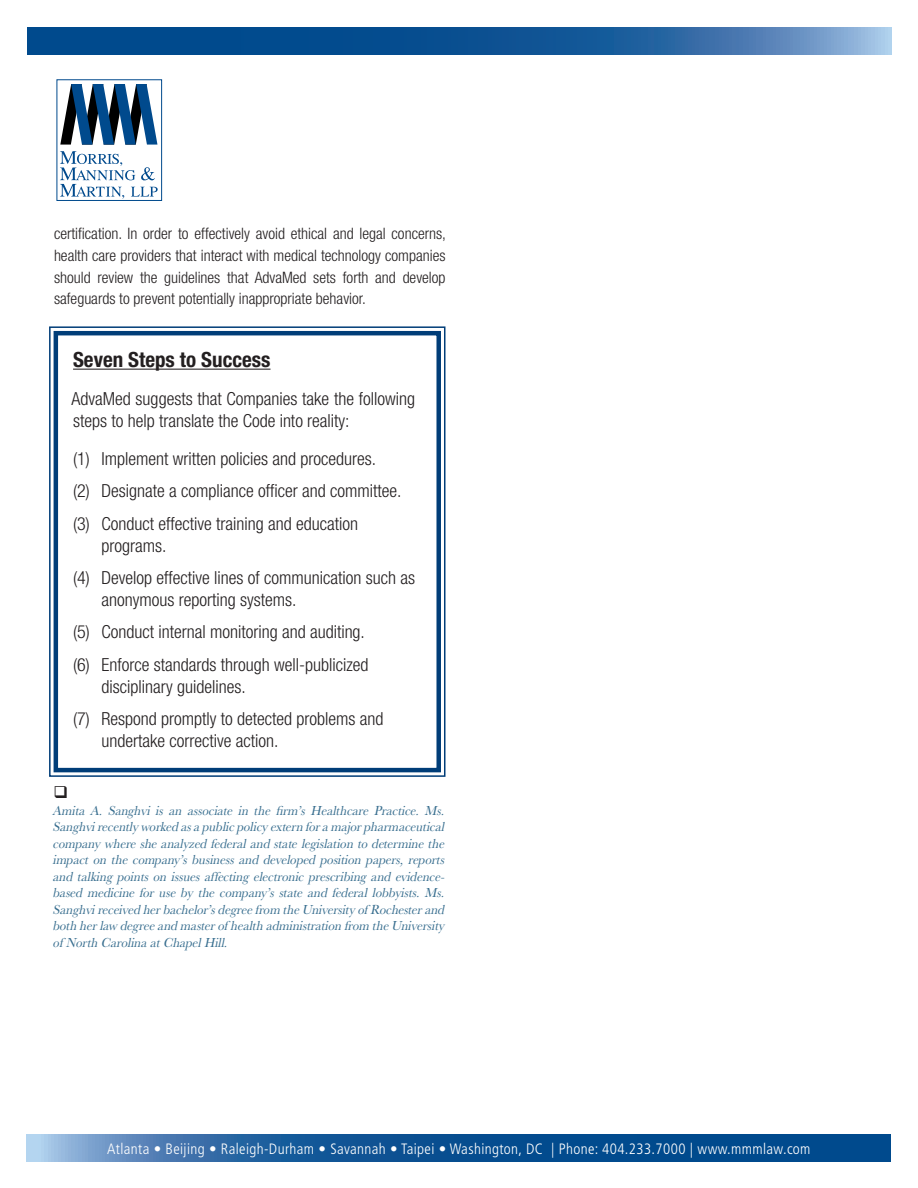
<style>
.page{position:relative;width:918px;height:1188px;background:#fff}
.page>*{position:absolute;margin:0;border:0;box-sizing:border-box;transform-origin:0 0}
.t1{font:700 condensed 21px "Helvetica Neue LT";color:#231f20}
.t2{font:300 condensed 18px/21.8px "Helvetica Neue LT";color:#231f20}
.t3{font:300 condensed 15.75px/21.8px "Helvetica Neue LT";color:#231f20;text-align:justify}
.t4{font:300 condensed 15px "Frutiger";letter-spacing:.025em;color:#fff}
.t5{font:13.5px/16.5px "URW Basker T Regu Narr Obli";color:#386e8f;text-align:justify}
</style>
<div class="page">
<svg style="left:27px;top:1135px;width:864px;height:27px;background:#1e5e9c"></svg>
<svg style="left:27px;top:28px;width:864px;height:27px;background:#1f5f9d"></svg>
<div style="left:57px;top:79px;width:105px;height:122px;border:1px solid #004a8d"></div>
<svg style="left:60px;top:84px;width:97px;height:61px"></svg>
<svg style="left:60px;top:151px;width:98px;height:48px"></svg>
<svg style="left:49px;top:326px;width:397px;height:451px"></svg>
<div style="left:54px;top:331px;width:387px;height:441px;border:4px solid #003d78"></div>
<hr style="left:73px;top:369px;width:198px;height:1px;background:#231f20">
<p class="t3" style="left:54px;top:222px;width:394px">certification. In order to effectively avoid ethical and legal concerns, health care providers that interact with medical technology companies should review the guidelines that AdvaMed sets forth and develop safeguards to prevent potentially inappropriate behavior.</p>
<p class="t1" style="left:73px;top:347px;width:199px">Seven Steps to Success</p>
<p class="t2" style="left:72px;top:388px;width:345px">AdvaMed suggests that Companies take the following steps to help translate the Code into reality:</p>
<p class="t2" style="left:73px;top:447px;width:304px">(1) Implement written policies and procedures.</p>
<p class="t2" style="left:73px;top:480px;width:330px">(2) Designate a compliance officer and committee.</p>
<p class="t2" style="left:102px;top:512px;width:258px;text-indent:-29px">(3) Conduct effective training and education programs.</p>
<p class="t2" style="left:102px;top:567px;width:315px;text-indent:-29px">(4) Develop effective lines of communication such as anonymous reporting systems.</p>
<p class="t2" style="left:73px;top:621px;width:293px">(5) Conduct internal monitoring and auditing.</p>
<p class="t2" style="left:102px;top:654px;width:268px;text-indent:-29px">(6) Enforce standards through well-publicized disciplinary guidelines.</p>
<p class="t2" style="left:102px;top:708px;width:283px;text-indent:-29px">(7) Respond promptly to detected problems and undertake corrective action.</p>
<p class="t5" style="left:54px;top:802px;width:393px">Amita A. Sanghvi is an associate in the firm’s Healthcare Practice. Ms.<br>Sanghvi recently worked as a public policy extern for a major pharmaceutical company where she analyzed federal and state legislation to determine the impact on the company’s business and developed position papers, reports and talking points on issues affecting electronic prescribing and evidence&shy;based medicine for use by the company’s state and federal lobbyists. Ms.<br>Sanghvi received her bachelor’s degree from the University of Rochester and both her law degree and master of health administration from the University of North Carolina at Chapel Hill.</p>
<p class="t4" style="left:107px;top:1140px;width:705px">Atlanta • Beijing • Raleigh-Durham • Savannah • Taipei • Washington, DC | Phone: 404.233.7000 | www.mmmlaw.com</p>
</div>
